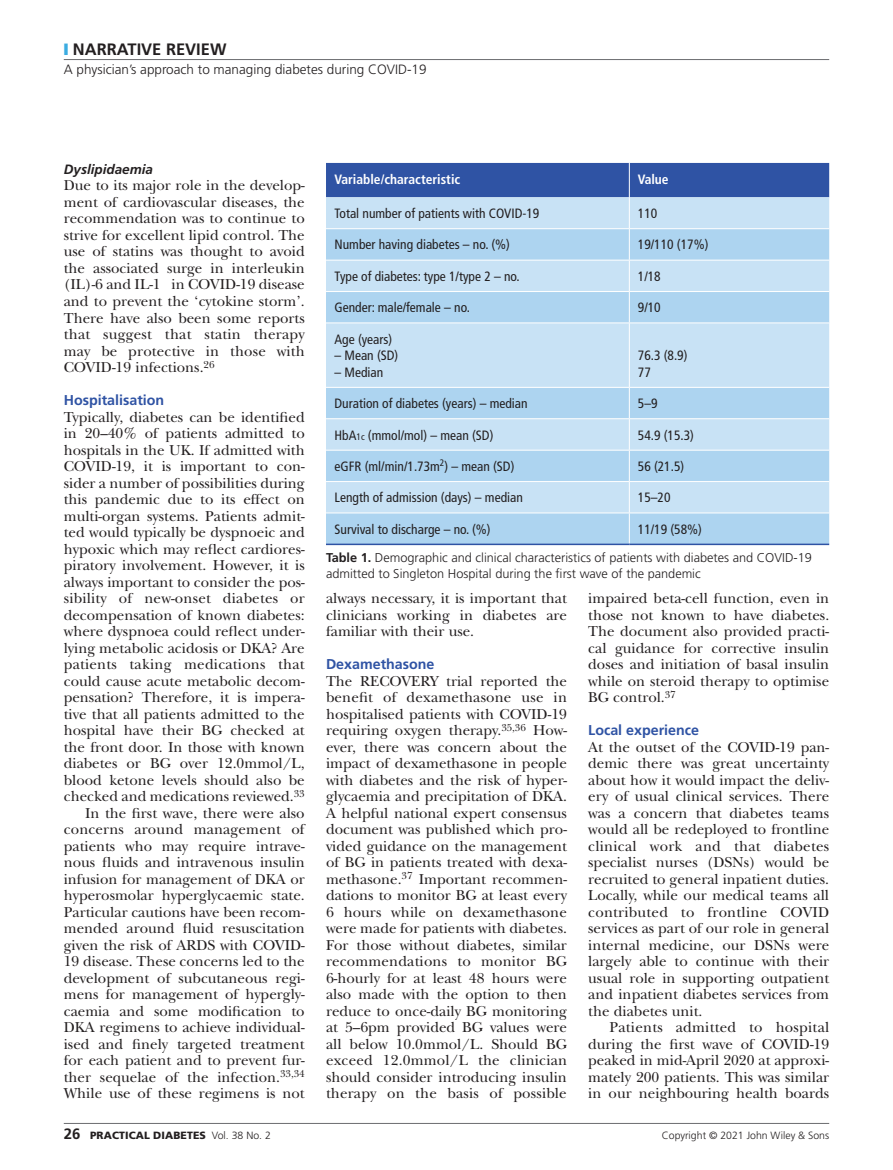
<style>
.page{position:relative;width:893px;height:1170px;background:#fff}
.page>*{position:absolute;margin:0;border:0;box-sizing:border-box;transform-origin:0 0}
.t1{font:700 16.5px "Frutiger LT Std";color:#231f20}
.t2{font:15px/16.5px "New Baskerville Std";color:#231f20;text-align:justify}
.t3{font:700 14.25px "Frutiger LT Std";color:#2f53a4}
.t4{font:condensed 13.5px/16.5px "Frutiger LT Std";color:#231f20}
.t5{font:300 13.5px "Frutiger LT Std";color:#231f20}
.t6{font:700 condensed 13.5px "Frutiger LT Std";color:#fff}
.t7{font:italic 700 13.5px "Frutiger LT Std";color:#231f20}
.t8{font:300 12.75px/15.8px "Frutiger LT Std";color:#231f20}
.t9{font:900 10.5px "Frutiger LT Std";letter-spacing:.01em;color:#231f20}
.t10{font:300 10.5px "Frutiger LT Std";color:#231f20}
.s1{color:#3bace1}
.s2{font-size:9.45px}
.s3{font-weight:700}
.s4{font-weight:700;font-size:15px}
.s5{font-weight:300}
</style>
<div class="page">
<hr style="left:64px;top:59px;width:765px;height:1px;background:#6c6d70">
<hr style="left:64px;top:1122px;width:765px;height:1px;background:#6c6d70">
<div style="left:326px;top:163px;width:503px;height:34px;background:#2f53a4"></div>
<div style="left:326px;top:197px;width:503px;height:31px;background:#c8e2f5"></div>
<svg style="left:326px;top:229px;width:503px;height:314px;background:#bbdbf2"></svg>
<hr style="left:629px;top:163px;width:1px;height:34px;background:#fff">
<hr style="left:629px;top:197px;width:1px;height:31px;background:#fff">
<hr style="left:629px;top:229px;width:1px;height:31px;background:#fff">
<hr style="left:629px;top:260px;width:1px;height:31px;background:#fff">
<hr style="left:629px;top:292px;width:1px;height:30px;background:#fff">
<hr style="left:629px;top:323px;width:1px;height:64px;background:#fff">
<hr style="left:629px;top:387px;width:1px;height:31px;background:#fff">
<hr style="left:629px;top:419px;width:1px;height:31px;background:#fff">
<hr style="left:629px;top:450px;width:1px;height:31px;background:#fff">
<hr style="left:629px;top:482px;width:1px;height:30px;background:#fff">
<hr style="left:629px;top:513px;width:1px;height:30px;background:#fff">
<hr style="left:326px;top:260px;width:303px;height:1px;background:#fff">
<hr style="left:629px;top:260px;width:200px;height:1px;background:#fff">
<hr style="left:326px;top:291px;width:303px;height:1px;background:#fff">
<hr style="left:629px;top:291px;width:200px;height:1px;background:#fff">
<hr style="left:326px;top:322px;width:303px;height:1px;background:#fff">
<hr style="left:629px;top:322px;width:200px;height:1px;background:#fff">
<hr style="left:326px;top:387px;width:303px;height:1px;background:#fff">
<hr style="left:629px;top:387px;width:200px;height:1px;background:#fff">
<hr style="left:326px;top:418px;width:303px;height:1px;background:#fff">
<hr style="left:629px;top:418px;width:200px;height:1px;background:#fff">
<hr style="left:326px;top:450px;width:303px;height:1px;background:#fff">
<hr style="left:629px;top:450px;width:200px;height:1px;background:#fff">
<hr style="left:326px;top:481px;width:303px;height:1px;background:#fff">
<hr style="left:629px;top:481px;width:200px;height:1px;background:#fff">
<hr style="left:326px;top:512px;width:303px;height:1px;background:#fff">
<hr style="left:629px;top:512px;width:200px;height:1px;background:#fff">
<hr style="left:326px;top:543px;width:303px;height:2px;background:#2f53a4">
<hr style="left:629px;top:543px;width:200px;height:2px;background:#2f53a4">
<p class="t1" style="left:64px;top:39px;width:164px"><span class="s1">❙</span> NARRATIVE REVIEW</p>
<p class="t5" style="left:64px;top:62px;width:364px">A physician’s approach to managing diabetes during COVID-19</p>
<p class="t7" style="left:64px;top:161px;width:91px">Dyslipidaemia</p>
<p class="t2" style="left:64px;top:177px;width:243px">Due to its major role in the develop&shy;ment of cardiovascular diseases, the recommendation was to continue to strive for excellent lipid control. The use of statins was thought to avoid the associated surge in interleukin (IL)-6 and IL-1β in COVID-19 disease and to prevent the ‘cytokine storm’.<br>There have also been some reports that suggest that statin therapy may be protective in those with COVID-19 infections.<sup>26</sup></p>
<p class="t3" style="left:64px;top:391px;width:102px">Hospitalisation</p>
<p class="t2" style="left:64px;top:408px;width:242px;text-align:right">Typically, diabetes can be identified in 20–40% of patients admitted to hospitals in the UK. If admitted with COVID-19, it is important to con&shy;sider a number of possibilities during this pandemic due to its effect on multi-organ systems. Patients admit&shy;ted would typically be dyspnoeic and hypoxic which may reflect cardiores&shy;piratory involvement. However, it is always important to consider the pos&shy;sibility of new-onset diabetes or decompensation of known diabetes: where dyspnoea could reflect under&shy;lying metabolic acidosis or DKA? Are patients taking medications that could cause acute metabolic decom&shy;pensation? Therefore, it is impera&shy;tive that all patients admitted to the hospital have their BG checked at the front door. In those with known diabetes or BG over 12.0mmol/L, blood ketone levels should also be checked and medications reviewed.<sup>33<br></sup>In the first wave, there were also concerns around management of patients who may require intrave&shy;nous fluids and intravenous insulin infusion for management of DKA or hyperosmolar hyperglycaemic state.<br>Particular cautions have been recom&shy;mended around fluid resuscitation given the risk of ARDS with COVID-19 disease. These concerns led to the development of subcutaneous regi&shy;mens for management of hypergly&shy;caemia and some modification to DKA regimens to achieve individual&shy;ised and finely targeted treatment for each patient and to prevent fur&shy;ther sequelae of the infection.<sup>33,34<br></sup>While use of these regimens is not</p>
<p class="t6" style="left:334px;top:171px;width:127px">Variable/characteristic</p>
<p class="t6" style="left:638px;top:171px;width:32px">Value</p>
<p class="t4" style="left:334px;top:205px;width:206px">Total number of patients with COVID-19</p>
<p class="t4" style="left:638px;top:205px;width:21px">110</p>
<p class="t4" style="left:334px;top:237px;width:177px">Number having diabetes – no. (%)</p>
<p class="t4" style="left:638px;top:237px;width:72px">19/110 (17%)</p>
<p class="t4" style="left:334px;top:268px;width:187px">Type of diabetes: type 1/type 2 – no.</p>
<p class="t4" style="left:638px;top:268px;width:24px">1/18</p>
<p class="t4" style="left:334px;top:299px;width:137px">Gender: male/female – no.</p>
<p class="t4" style="left:638px;top:299px;width:24px">9/10</p>
<p class="t4" style="left:334px;top:331px;width:59px">Age (years)</p>
<p class="t4" style="left:334px;top:347px;width:65px">– Mean (SD)</p>
<p class="t4" style="left:334px;top:364px;width:50px">– Median</p>
<p class="t4" style="left:638px;top:347px;width:51px">76.3 (8.9)<br>77</p>
<p class="t4" style="left:334px;top:395px;width:195px">Duration of diabetes (years) – median</p>
<p class="t4" style="left:638px;top:395px;width:21px">5–9</p>
<p class="t4" style="left:334px;top:426px;width:160px">HbA<span class="s2">1c</span> (mmol/mol) – mean (SD)</p>
<p class="t4" style="left:638px;top:426px;width:58px">54.9 (15.3)</p>
<p class="t4" style="left:334px;top:458px;width:181px">eGFR (ml/min/1.73m<sup>2</sup>) – mean (SD)</p>
<p class="t4" style="left:638px;top:458px;width:48px">56 (21.5)</p>
<p class="t4" style="left:334px;top:489px;width:190px">Length of admission (days) – median</p>
<p class="t4" style="left:638px;top:489px;width:34px">15–20</p>
<p class="t4" style="left:334px;top:521px;width:158px">Survival to discharge – no. (%)</p>
<p class="t4" style="left:638px;top:521px;width:66px">11/19 (58%)</p>
<p class="t8" style="left:326px;top:550px;width:487px"><span class="s3">Table 1.</span> Demographic and clinical characteristics of patients with diabetes and COVID-19 admitted to Singleton Hospital during the first wave of the pandemic</p>
<p class="t2" style="left:326px;top:590px;width:243px">always necessary, it is important that clinicians working in diabetes are familiar with their use.</p>
<p class="t3" style="left:326px;top:655px;width:110px">Dexamethasone</p>
<p class="t2" style="left:326px;top:672px;width:243px">The RECOVERY trial reported the benefit of dexamethasone use in hospitalised patients with COVID-19 requiring oxygen therapy.<sup>35,36</sup> How&shy;ever, there was concern about the impact of dexamethasone in people with diabetes and the risk of hyper&shy;glycaemia and precipitation of DKA.<br>A helpful national expert consensus document was published which pro&shy;vided guidance on the management of BG in patients treated with dexa&shy;methasone.<sup>37</sup> Important recommen&shy;dations to monitor BG at least every 6 hours while on dexamethasone were made for patients with diabetes.<br>For those without diabetes, similar recommendations to monitor BG 6-hourly for at least 48 hours were also made with the option to then reduce to once-daily BG monitoring at 5–6pm provided BG values were all below 10.0mmol/L. Should BG exceed 12.0mmol/L the clinician should consider introducing insulin therapy on the basis of possible</p>
<p class="t2" style="left:588px;top:590px;width:242px">impaired beta-cell function, even in those not known to have diabetes.<br>The document also provided practi&shy;cal guidance for corrective insulin doses and initiation of basal insulin while on steroid therapy to optimise BG control.<sup>37</sup></p>
<p class="t3" style="left:588px;top:721px;width:112px">Local experience</p>
<p class="t2" style="left:588px;top:738px;width:243px">At the outset of the COVID-19 pan&shy;demic there was great uncertainty about how it would impact the deliv&shy;ery of usual clinical services. There was a concern that diabetes teams would all be redeployed to frontline clinical work and that diabetes specialist nurses (DSNs) would be recruited to general inpatient duties.<br>Locally, while our medical teams all contributed to frontline COVID services as part of our role in general internal medicine, our DSNs were largely able to continue with their usual role in supporting outpatient and inpatient diabetes services from the diabetes unit.</p>
<p class="t2" style="left:588px;top:1019px;width:243px;text-indent:21px">Patients admitted to hospital during the first wave of COVID-19 peaked in mid-April 2020 at approxi&shy;mately 200 patients. This was similar in our neighbouring health boards</p>
<p class="t9" style="left:64px;top:1128px;width:209px"><span class="s4">26</span> PRACTICAL DIABETES <span class="s5">Vol. 38 No. 2</span></p>
<p class="t10" style="left:662px;top:1128px;width:169px">Copyright © 2021 John Wiley &amp; Sons</p>
</div>
